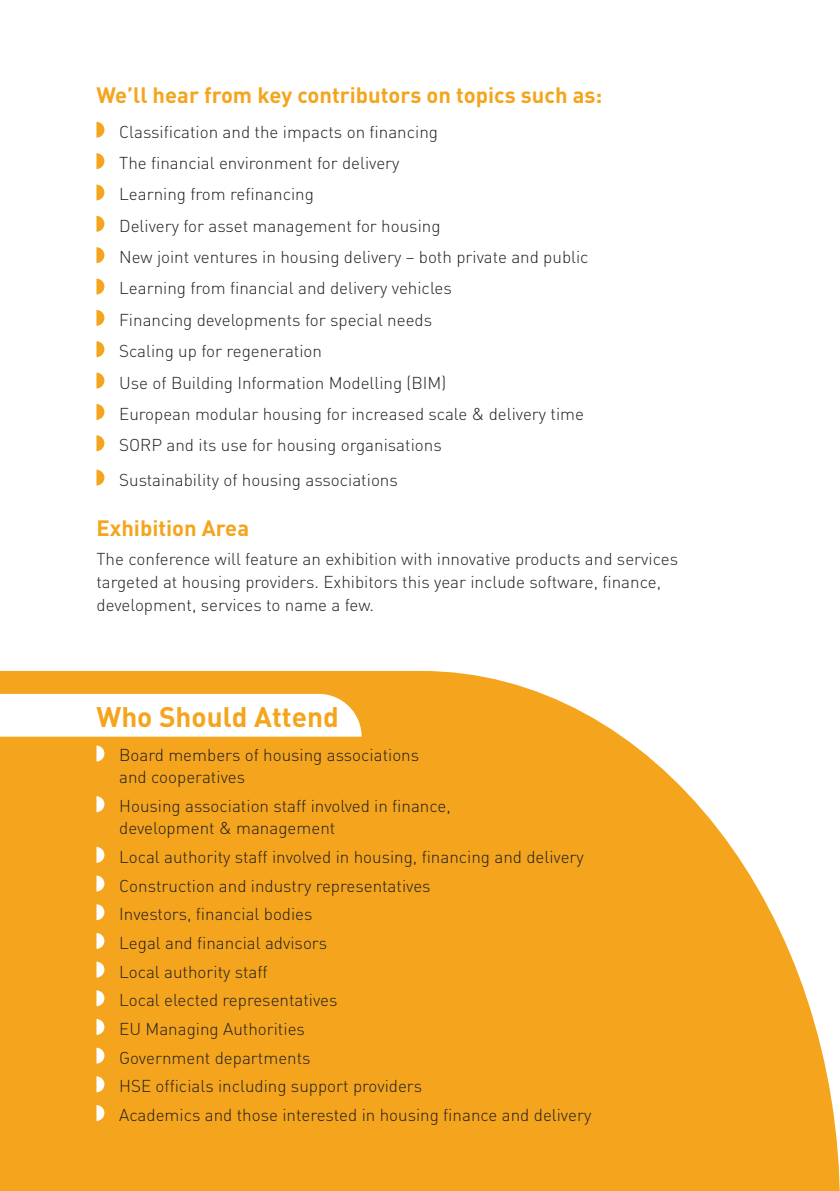
<style>
.page{position:relative;width:840px;height:1191px;background:#fff}
.page>*{position:absolute;margin:0;border:0;box-sizing:border-box;transform-origin:0 0}
.t1{font:700 28px "DIN";color:#f4a51d}
.t2{font:700 22px "DIN";color:#f4a51d}
.t3{font:17px/31.4px "DIN Light Alternate";color:#231f20}
</style>
<div class="page">
<svg style="left:0;top:671px;width:839px;height:520px;background:#f5af37"></svg>
<svg style="left:0;top:694px;width:361px;height:42px"></svg>
<svg style="left:96px;top:745px;width:8px;height:16px"></svg>
<svg style="left:96px;top:796px;width:8px;height:16px"></svg>
<svg style="left:96px;top:847px;width:8px;height:16px"></svg>
<svg style="left:96px;top:875px;width:8px;height:16px"></svg>
<svg style="left:96px;top:904px;width:8px;height:16px"></svg>
<svg style="left:96px;top:933px;width:8px;height:16px"></svg>
<svg style="left:96px;top:961px;width:8px;height:16px"></svg>
<svg style="left:96px;top:990px;width:8px;height:16px"></svg>
<svg style="left:96px;top:1019px;width:8px;height:16px"></svg>
<svg style="left:96px;top:1047px;width:8px;height:16px"></svg>
<svg style="left:96px;top:1076px;width:8px;height:16px"></svg>
<svg style="left:96px;top:1105px;width:8px;height:16px"></svg>
<svg style="left:96px;top:122px;width:8px;height:16px"></svg>
<svg style="left:96px;top:153px;width:8px;height:16px"></svg>
<svg style="left:96px;top:184px;width:8px;height:16px"></svg>
<svg style="left:96px;top:216px;width:8px;height:16px"></svg>
<svg style="left:96px;top:247px;width:8px;height:16px"></svg>
<svg style="left:96px;top:278px;width:8px;height:16px"></svg>
<svg style="left:96px;top:310px;width:8px;height:16px"></svg>
<svg style="left:96px;top:341px;width:8px;height:16px"></svg>
<svg style="left:96px;top:373px;width:8px;height:15px"></svg>
<svg style="left:96px;top:404px;width:8px;height:16px"></svg>
<svg style="left:96px;top:435px;width:8px;height:16px"></svg>
<svg style="left:96px;top:470px;width:8px;height:15px"></svg>
<p class="t2" style="left:96px;top:81px;width:507px">We’ll hear from key contributors on topics such as:</p>
<p class="t3" style="left:119px;top:116px;width:470px">Classification and the impacts on financing<br>The financial environment for delivery<br>Learning from refinancing<br>Delivery for asset management for housing<br>New joint ventures in housing delivery – both private and public Learning from financial and delivery vehicles<br>Financing developments for special needs<br>Scaling up for regeneration<br>Use of Building Information Modelling (BIM)<br>European modular housing for increased scale &amp; delivery time SORP and its use for housing organisations</p>
<p class="t3" style="left:119px;top:463px;width:280px">Sustainability of housing associations</p>
<p class="t2" style="left:96px;top:514px;width:154px">Exhibition Area</p>
<p class="t3" style="left:96px;top:547px;width:583px;line-height:23px">The conference will feature an exhibition with innovative products and services targeted at housing providers. Exhibitors this year include software, finance, development, services to name a few.</p>
<h1 class="t1" style="left:96px;top:698px;width:244px">Who Should Attend</h1>
<p class="t3" style="left:119px;top:744px;width:301px;line-height:22px">Board members of housing associations and cooperatives</p>
<p class="t3" style="left:119px;top:795px;width:333px;line-height:22px">Housing association staff involved in finance, development &amp; management</p>
<p class="t3" style="left:119px;top:842px;width:473px;line-height:28.6px">Local authority staff involved in housing, financing and delivery Construction and industry representatives<br>Investors, financial bodies<br>Legal and financial advisors<br>Local authority staff<br>Local elected representatives<br>EU Managing Authorities<br>Government departments<br>HSE officials including support providers<br>Academics and those interested in housing finance and delivery</p>
</div>
